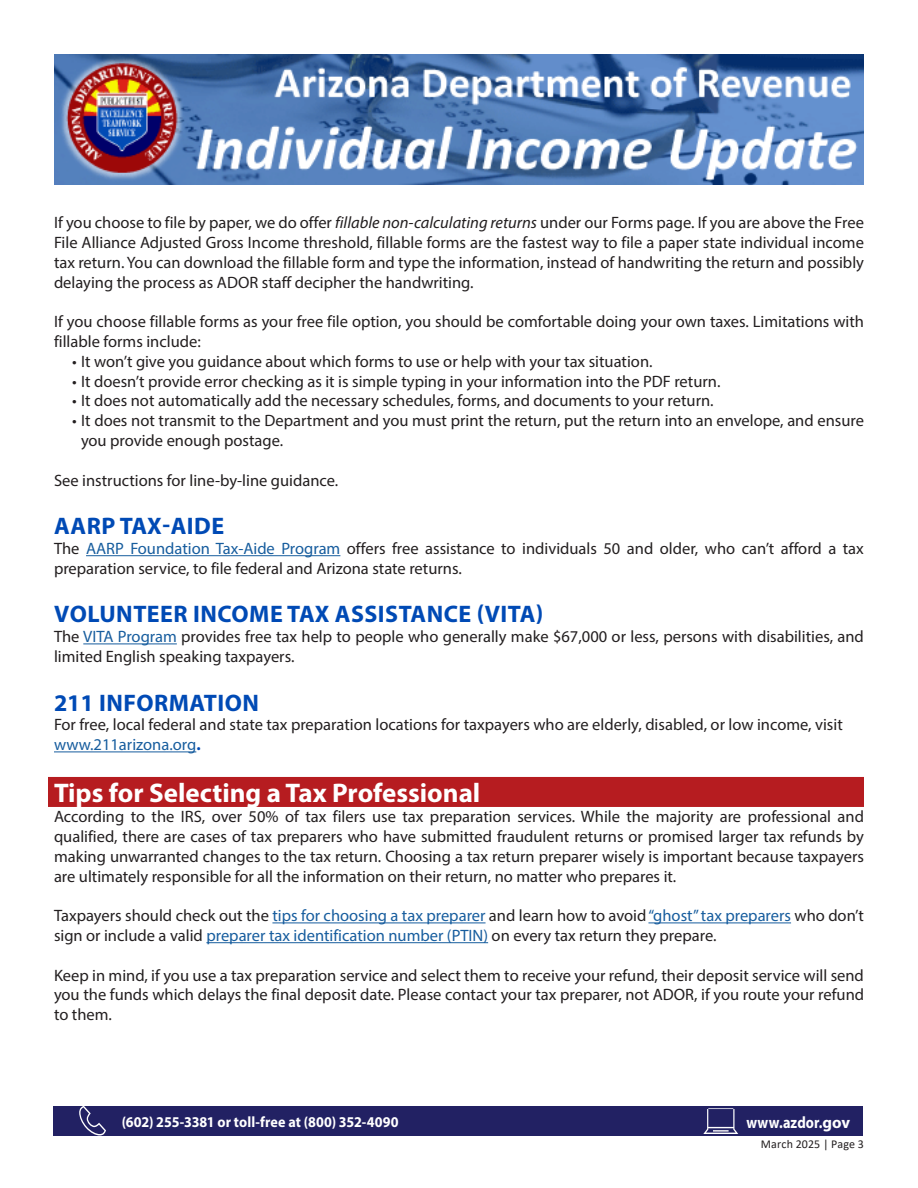
<style>
.page{position:relative;width:918px;height:1188px;background:#fff}
.page>*{position:absolute;margin:0;border:0;box-sizing:border-box;transform-origin:0 0}
.Headers{font:700 27px "Myriad Pro";color:#fff}
.Subheader{font:700 24px "Myriad Pro";letter-spacing:.02em;color:#004ab5}
.Body{font:16.5px/19.8px "Myriad Pro";color:#231f20}
.Subheader-2{font:16.5px/19.8px "Myriad Pro";color:#231f20}
.t1{font:700 16.5px "Myriad Pro";letter-spacing:.005em;color:#fff;scale:.86 1}
.t2{font:700 15px "Myriad Pro";letter-spacing:.005em;color:#fff;scale:.94 1}
.t3{font:12px "Calibri";letter-spacing:.01em;color:#231f20}
.s1{font-style:italic}
.s2{color:#175d9e}
.s3{font-weight:700;color:#004ab5}
</style>
<div class="page">
<img style="left:54px;top:54px;width:810px;height:131px">
<div style="left:53px;top:1106px;width:810px;height:30px;background:#222163"></div>
<svg style="left:703px;top:1108px;width:35px;height:26px"></svg>
<svg style="left:79px;top:1106px;width:27px;height:29px"></svg>
<hr style="left:86px;top:555px;width:254px;height:1px;background:#175d9e">
<hr style="left:83px;top:643px;width:94px;height:1px;background:#175d9e">
<hr style="left:54px;top:751px;width:142px;height:1px;background:#175d9e">
<div style="left:48px;top:777px;width:816px;height:30px;background:#b61c20"></div>
<hr style="left:272px;top:922px;width:214px;height:1px;background:#175d9e">
<hr style="left:648px;top:922px;width:143px;height:1px;background:#175d9e">
<hr style="left:206px;top:942px;width:282px;height:1px;background:#175d9e">
<p class="Body" style="left:54px;top:213px;width:812px;text-align:justify">If you choose to file by paper, we do offer <span class="s1">fillable non-calculating returns</span> under our Forms page. If you are above the Free File Alliance Adjusted Gross Income threshold, fillable forms are the fastest way to file a paper state individual income tax return. You can download the fillable form and type the information, instead of handwriting the return and possibly delaying the process as ADOR staff decipher the handwriting.</p>
<p class="Body" style="left:54px;top:312px;width:812px">If you choose fillable forms as your free file option, you should be comfortable doing your own taxes. Limitations with fillable forms include:</p>
<p class="Body" style="left:72px;top:351px;width:582px">• It won’t give you guidance about which forms to use or help with your tax situation.</p>
<p class="Body" style="left:72px;top:371px;width:650px">• It doesn’t provide error checking as it is simple typing in your information into the PDF return.</p>
<p class="Body" style="left:72px;top:391px;width:643px">• It does not automatically add the necessary schedules, forms, and documents to your return.</p>
<p class="Body" style="left:81px;top:411px;width:785px;text-indent:-9px">• It does not transmit to the Department and you must print the return, put the return into an envelope, and ensure you provide enough postage.</p>
<p class="Body" style="left:54px;top:470px;width:286px">See instructions for line-by-line guidance.</p>
<p class="Subheader" style="left:54px;top:511px;width:171px">AARP TAX-AIDE</p>
<p class="Subheader-2" style="left:54px;top:538px;width:811px">The <span class="s2">AARP Foundation Tax-Aide Program</span> offers free assistance to individuals 50 and older, who can’t afford a tax preparation service, to file federal and Arizona state returns.</p>
<p class="Subheader" style="left:54px;top:599px;width:491px">VOLUNTEER INCOME TAX ASSISTANCE (VITA)</p>
<p class="Body" style="left:54px;top:627px;width:811px">The <span class="s2">VITA Program</span> provides free tax help to people who generally make $67,000 or less, persons with disabilities, and limited English speaking taxpayers.</p>
<p class="Subheader" style="left:54px;top:687px;width:207px">211 INFORMATION</p>
<p class="Subheader-2" style="left:54px;top:715px;width:790px">For free, local federal and state tax preparation locations for taxpayers who are elderly, disabled, or low income, visit <span class="s2">www.211arizona.org</span><span class="s3">.</span></p>
<p class="Headers" style="left:54px;top:776px;width:428px">Tips for Selecting a Tax Professional</p>
<p class="Body" style="left:54px;top:807px;width:812px;text-align:justify">According to the IRS, over 50% of tax filers use tax preparation services. While the majority are professional and qualified, there are cases of tax preparers who have submitted fraudulent returns or promised larger tax refunds by making unwarranted changes to the tax return. Choosing a tax return preparer wisely is important because taxpayers are ultimately responsible for all the information on their return, no matter who prepares it.</p>
<p class="Body" style="left:54px;top:906px;width:812px">Taxpayers should check out the <span class="s2">tips for choosing a tax preparer</span> and learn how to avoid <span class="s2">“ghost” tax preparers</span> who don’t sign or include a valid <span class="s2">preparer tax identification number (PTIN)</span> on every tax return they prepare.</p>
<p class="Body" style="left:54px;top:965px;width:812px;text-align:justify">Keep in mind, if you use a tax preparation service and select them to receive your refund, their deposit service will send you the funds which delays the final deposit date. Please contact your tax preparer, not ADOR, if you route your refund to them.</p>
<p class="t2" style="left:122px;top:1112px;width:296px">(602) 255-3381 or toll-free at (800) 352-4090</p>
<p class="t1" style="left:746px;top:1112px;width:122px">www.azdor.gov</p>
<p class="t3" style="left:761px;top:1135px;width:105px">March 2025 | Page 3</p>
</div>
